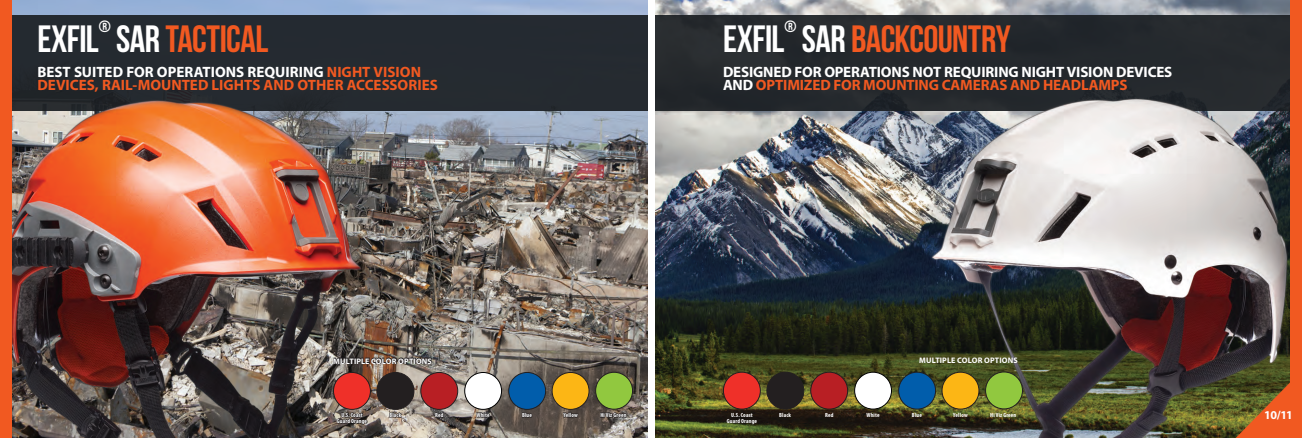
<style>
.page{position:relative;width:1302px;height:438px;background:#fff}
.page>*{position:absolute;margin:0;border:0;box-sizing:border-box;transform-origin:0 0}
.t1{font:38px "Bebas Neue";letter-spacing:-.015em;color:#f15921}
.t2{font:38px "Bebas Neue";letter-spacing:-.015em;color:#fff}
.t3{font:16.3px "Bebas Neue";color:#fff}
.t4{font:700 15px/13px "Myriad Pro";letter-spacing:-.01em;color:#fff}
.t5{font:700 15px/13px "Myriad Pro";color:#f15921}
.t6{font:700 12px "Myriad Pro";color:#fff}
.t7{font:700 8px "Myriad Pro";letter-spacing:.015em;color:#fff}
.t8{font:700 condensed 6px/6px "Myriad Pro";letter-spacing:.025em;color:#fff;text-align:center}
.s1{color:#fff}
.s2{color:#f15921}
</style>
<div class="page">
<img style="left:12px;top:0;width:636px;height:438px">
<img style="left:655px;top:0;width:635px;height:438px">
<div style="left:0;top:16px;width:1302px;height:95px;background:#252a30"></div>
<div style="left:0;top:50px;width:374px;height:388px;background:#231f20;opacity:.75"></div>
<img style="left:333px;top:318px;width:100px;height:55px">
<div style="left:377px;top:372px;width:37px;height:37px;background:#231f20;border-radius:50%"></div>
<div style="left:377px;top:372px;width:37px;height:38px;border:1px solid #231f20;border-radius:50%"></div>
<div style="left:509px;top:372px;width:37px;height:37px;background:#015dab;border-radius:50%"></div>
<div style="left:508px;top:372px;width:38px;height:38px;border:1px solid #231f20;border-radius:50%"></div>
<div style="left:596px;top:372px;width:37px;height:37px;background:#91c83f;border-radius:50%"></div>
<div style="left:595px;top:372px;width:38px;height:38px;border:1px solid #231f20;border-radius:50%"></div>
<div style="left:552px;top:372px;width:37px;height:37px;background:#fcb615;border-radius:50%"></div>
<div style="left:552px;top:372px;width:37px;height:38px;border:1px solid #231f20;border-radius:50%"></div>
<div style="left:334px;top:372px;width:36px;height:37px;background:#ef3029;border-radius:50%"></div>
<div style="left:333px;top:372px;width:38px;height:38px;border:1px solid #231f20;border-radius:50%"></div>
<div style="left:421px;top:372px;width:37px;height:37px;background:#b81f24;border-radius:50%"></div>
<div style="left:420px;top:372px;width:38px;height:38px;border:1px solid #231f20;border-radius:50%"></div>
<div style="left:465px;top:372px;width:37px;height:37px;background:#fff;border-radius:50%"></div>
<div style="left:464px;top:372px;width:38px;height:38px;border:1px solid #000;border-radius:50%"></div>
<svg style="left:336px;top:412px;width:32px;height:17px"></svg>
<svg style="left:389px;top:412px;width:14px;height:10px"></svg>
<svg style="left:435px;top:409px;width:9px;height:10px"></svg>
<svg style="left:475px;top:406px;width:15px;height:30px"></svg>
<svg style="left:521px;top:412px;width:12px;height:6px"></svg>
<svg style="left:562px;top:412px;width:17px;height:13px"></svg>
<svg style="left:600px;top:412px;width:27px;height:22px"></svg>
<img style="left:915px;top:80px;width:375px;height:358px">
<div style="left:1290px;top:0;width:12px;height:438px;background:#f15921"></div>
<div style="left:767px;top:372px;width:37px;height:37px;background:#231f20;border-radius:50%"></div>
<div style="left:766px;top:372px;width:38px;height:38px;border:1px solid #231f20;border-radius:50%"></div>
<div style="left:899px;top:372px;width:37px;height:37px;background:#015dab;border-radius:50%"></div>
<div style="left:898px;top:372px;width:38px;height:38px;border:1px solid #231f20;border-radius:50%"></div>
<div style="left:986px;top:372px;width:36px;height:37px;background:#91c83f;border-radius:50%"></div>
<div style="left:985px;top:372px;width:38px;height:37px;border:1px solid #231f20;border-radius:50%"></div>
<div style="left:942px;top:372px;width:37px;height:37px;background:#fcb615;border-radius:50%"></div>
<div style="left:942px;top:372px;width:37px;height:38px;border:1px solid #231f20;border-radius:50%"></div>
<div style="left:723px;top:372px;width:37px;height:37px;background:#ef3029;border-radius:50%"></div>
<div style="left:723px;top:372px;width:38px;height:38px;border:1px solid #231f20;border-radius:50%"></div>
<div style="left:811px;top:372px;width:37px;height:37px;background:#b81f24;border-radius:50%"></div>
<div style="left:810px;top:372px;width:38px;height:38px;border:1px solid #231f20;border-radius:50%"></div>
<div style="left:855px;top:372px;width:37px;height:37px;background:#fff;border-radius:50%"></div>
<div style="left:854px;top:372px;width:38px;height:37px;border:1px solid #000;border-radius:50%"></div>
<div style="left:0;top:0;width:12px;height:438px;background:#f15921"></div>
<div style="left:648px;top:0;width:6px;height:438px;background:#fff"></div>
<svg style="left:1230px;top:364px;width:60px;height:74px;background:#875723"></svg>
<h1 class="t2" style="left:37px;top:17px;width:63px">EXFIL</h1>
<h2 class="t3" style="left:99px;top:18px;width:14px">®</h2>
<h1 class="t1" style="left:116px;top:17px;width:154px"><span class="s1">SAR</span> TACTICAL</h1>
<h3 class="t5" style="left:37px;top:65px;width:402px"><span class="s1">BEST SUITED FOR OPERATIONS REQUIRING</span> NIGHT VISION<br>DEVICES, RAIL-MOUNTED LIGHTS AND OTHER ACCESSORIES</h3>
<h1 class="t2" style="left:723px;top:17px;width:63px">EXFIL</h1>
<h2 class="t3" style="left:785px;top:18px;width:14px">®</h2>
<h1 class="t1" style="left:802px;top:17px;width:210px"><span class="s1">SAR</span> BACKCOUNTRY</h1>
<h3 class="t4" style="left:723px;top:65px;width:451px">DESIGNED FOR OPERATIONS NOT REQUIRING NIGHT VISION DEVICES<br>AND <span class="s2">OPTIMIZED FOR MOUNTING CAMERAS AND HEADLAMPS</span></h3>
<h3 class="t7" style="left:333px;top:356px;width:100px">MULTIPLE COLOR OPTIONS</h3>
<p class="t8" style="left:337px;top:412px;width:32px">U.S. Coast<br>Guard Orange</p>
<p class="t8" style="left:389px;top:412px;width:13px">Black</p>
<p class="t8" style="left:435px;top:412px;width:10px">Red</p>
<p class="t8" style="left:477px;top:412px;width:15px">White</p>
<p class="t8" style="left:522px;top:412px;width:11px">Blue</p>
<p class="t8" style="left:563px;top:412px;width:16px">Yellow</p>
<p class="t8" style="left:600px;top:412px;width:28px">Hi Viz Green</p>
<h3 class="t7" style="left:919px;top:355px;width:100px">MULTIPLE COLOR OPTIONS</h3>
<p class="t8" style="left:727px;top:412px;width:32px">U.S. Coast<br>Guard Orange</p>
<p class="t8" style="left:779px;top:412px;width:13px">Black</p>
<p class="t8" style="left:825px;top:412px;width:10px">Red</p>
<p class="t8" style="left:866px;top:412px;width:15px">White</p>
<p class="t8" style="left:912px;top:412px;width:11px">Blue</p>
<p class="t8" style="left:953px;top:412px;width:16px">Yellow</p>
<p class="t8" style="left:990px;top:412px;width:28px">Hi Viz Green</p>
<h3 class="t6" style="left:1264px;top:407px;width:30px">10/11</h3>
</div>
